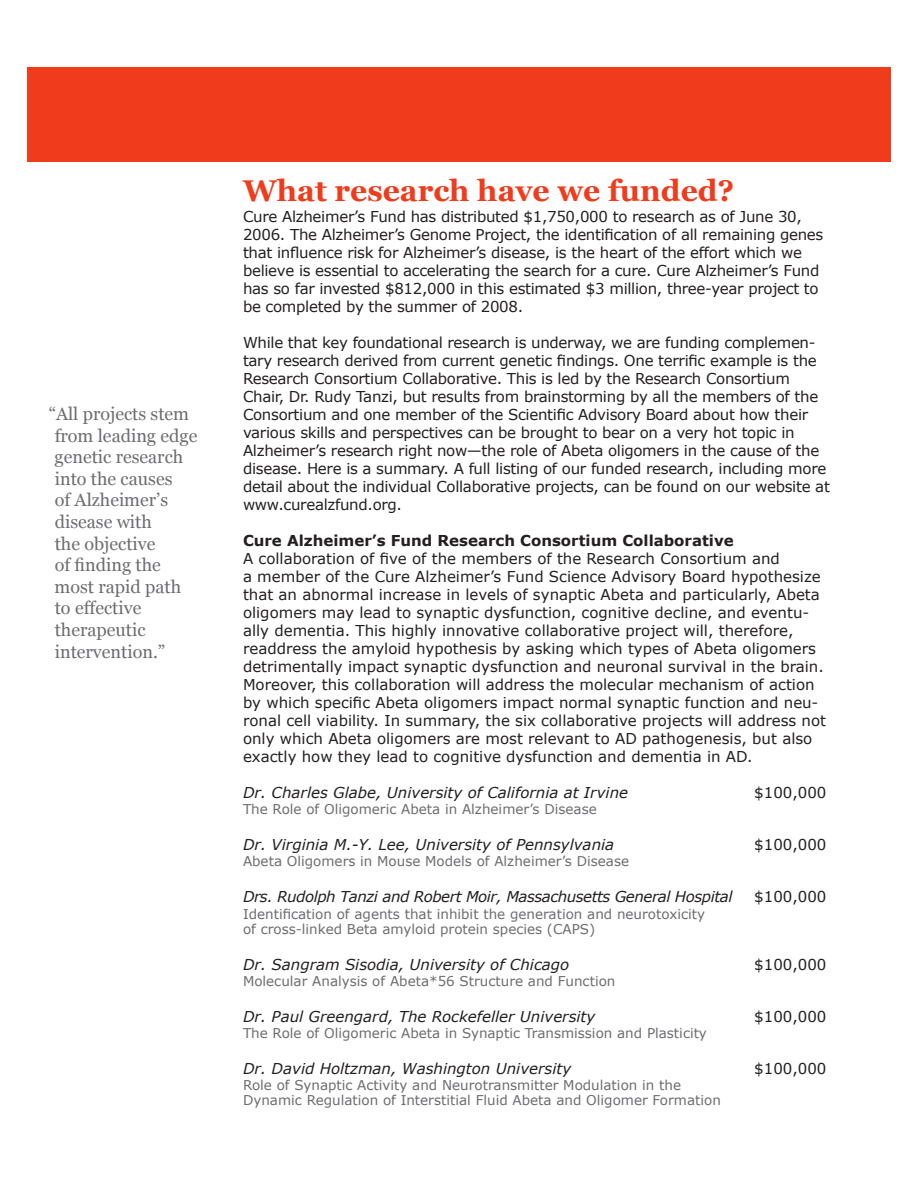
<style>
.page{position:relative;width:918px;height:1188px;background:#fff}
.page>*{position:absolute;margin:0;border:0;box-sizing:border-box;transform-origin:0 0}
.t1{font:700 30px "Georgia";color:#f03b1d}
.t2{font:18px/21.6px "Georgia";color:#6c6d70}
.t3{font:15px/18px "Verdana";letter-spacing:-.02em;color:#231f20}
.t4{font:15px/18px "Verdana";color:#231f20}
.t5{font:italic 15px "Verdana";color:#231f20}
.t6{font:italic 15px "Verdana";letter-spacing:-.03em;color:#231f20}
.t7{font:700 15px "Verdana";color:#231f20}
.t8{font:13.5px/15px "Verdana";color:#6c6d70}
</style>
<div class="page">
<div style="left:28px;top:68px;width:863px;height:94px;background:#f03b1d"></div>
<p class="t2" style="left:55px;top:403px;width:144px;text-indent:-6px">“All projects stem from leading edge genetic research into the causes<br>of Alzheimer’s disease with<br>the objective<br>of finding the most rapid path to effective therapeutic intervention.”</p>
<h1 class="t1" style="left:243px;top:174px;width:493px">What research have we funded?</h1>
<p class="t3" style="left:243px;top:207px;width:582px">Cure Alzheimer’s Fund has distributed $1,750,000 to research as of June 30, 2006. The Alzheimer’s Genome Project, the identification of all remaining genes that influence risk for Alzheimer’s disease, is the heart of the effort which we believe is essential to accelerating the search for a cure. Cure Alzheimer’s Fund has so far invested $812,000 in this estimated $3 million, three-year project to be completed by the summer of 2008.</p>
<p class="t3" style="left:243px;top:333px;width:588px">While that key foundational research is underway, we are funding complemen&shy;tary research derived from current genetic findings. One terrific example is the Research Consortium Collaborative. This is led by the Research Consortium Chair, Dr. Rudy Tanzi, but results from brainstorming by all the members of the Consortium and one member of the Scientific Advisory Board about how their various skills and perspectives can be brought to bear on a very hot topic in Alzheimer’s research right now—the role of Abeta oligomers in the cause of the disease. Here is a summary. A full listing of our funded research, including more detail about the individual Collaborative projects, can be found on our website at www.curealzfund.org.</p>
<p class="t7" style="left:243px;top:531px;width:492px">Cure Alzheimer’s Fund Research Consortium Collaborative</p>
<p class="t4" style="left:243px;top:549px;width:585px">A collaboration of five of the members of the Research Consortium and<br>a member of the Cure Alzheimer’s Fund Science Advisory Board hypothesize that an abnormal increase in levels of synaptic Abeta and particularly, Abeta oligomers may lead to synaptic dysfunction, cognitive decline, and eventu&shy;ally dementia. This highly innovative collaborative project will, therefore, readdress the amyloid hypothesis by asking which types of Abeta oligomers detrimentally impact synaptic dysfunction and neuronal survival in the brain.<br>Moreover, this collaboration will address the molecular mechanism of action by which specific Abeta oligomers impact normal synaptic function and neu&shy;ronal cell viability. In summary, the six collaborative projects will address not only which Abeta oligomers are most relevant to AD pathogenesis, but also exactly how they lead to cognitive dysfunction and dementia in AD.</p>
<p class="t5" style="left:243px;top:783px;width:387px">Dr. Charles Glabe, University of California at Irvine</p>
<p class="t3" style="left:754px;top:783px;width:74px">$100,000</p>
<p class="t8" style="left:243px;top:801px;width:355px">The Role of Oligomeric Abeta in Alzheimer’s Disease</p>
<p class="t5" style="left:243px;top:835px;width:373px">Dr. Virginia M.-Y. Lee, University of Pennsylvania</p>
<p class="t3" style="left:754px;top:835px;width:74px">$100,000</p>
<p class="t8" style="left:243px;top:854px;width:388px">Abeta Oligomers in Mouse Models of Alzheimer’s Disease</p>
<p class="t6" style="left:243px;top:887px;width:491px">Drs. Rudolph Tanzi and Robert Moir, Massachusetts General Hospital</p>
<p class="t3" style="left:754px;top:887px;width:74px">$100,000</p>
<p class="t8" style="left:243px;top:906px;width:464px">Identification of agents that inhibit the generation and neurotoxicity of cross-linked Beta amyloid protein species (CAPS)</p>
<p class="t5" style="left:243px;top:955px;width:328px">Dr. Sangram Sisodia, University of Chicago</p>
<p class="t3" style="left:754px;top:955px;width:74px">$100,000</p>
<p class="t8" style="left:243px;top:973px;width:374px">Molecular Analysis of Abeta*56 Structure and Function</p>
<p class="t5" style="left:243px;top:1007px;width:354px">Dr. Paul Greengard, The Rockefeller University</p>
<p class="t3" style="left:754px;top:1007px;width:74px">$100,000</p>
<p class="t8" style="left:243px;top:1025px;width:465px">The Role of Oligomeric Abeta in Synaptic Transmission and Plasticity</p>
<p class="t5" style="left:243px;top:1059px;width:330px">Dr. David Holtzman, Washington University</p>
<p class="t3" style="left:754px;top:1059px;width:74px">$100,000</p>
<p class="t8" style="left:243px;top:1077px;width:479px">Role of Synaptic Activity and Neurotransmitter Modulation in the<br>Dynamic Regulation of Interstitial Fluid Abeta and Oligomer Formation</p>
</div>
